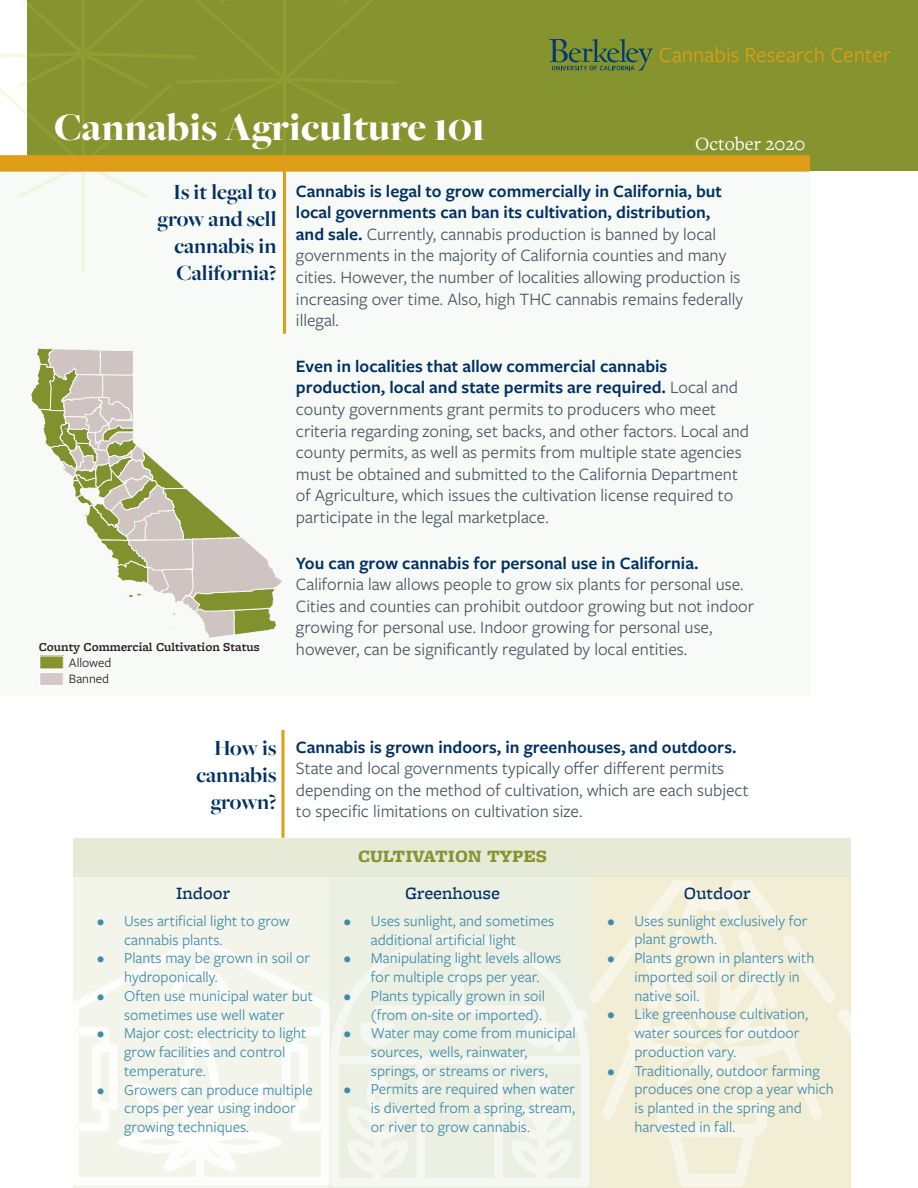
<style>
.page{position:relative;width:918px;height:1188px;background:#fff}
.page>*{position:absolute;margin:0;border:0;box-sizing:border-box;transform-origin:0 0}
.t1{font:900 40.5px "Freight Big Pro";color:#fff}
.t2{font:700 22.5px/27px "Freight Big Pro";color:#003062;text-align:right}
.t3{font:22.5px "Freight Sans Pro";color:#df9d17}
.t4{font:19.5px "Freight Text Pro";color:#fff}
.t5{font:18px/21.6px "Freight Sans Pro";color:#475865}
.t6{font:600 18px "Freight Sans Pro";color:#003062}
.t7{font:500 18px "Freight Micro Pro";color:#003062}
.t8{font:900 18px "Freight Micro Pro";color:#85942f}
.t9{font:15.75px/18.8px "Freight Sans Pro";color:#3c8cad}
.t10{font:13.5px/16.4px "Freight Sans Pro";color:#231f20}
.t11{font:600 12.6px "Freight Micro Pro";color:#231f20}
.s1{font-weight:600;color:#003062}
</style>
<div class="page">
<div style="left:0;top:156px;width:810px;height:540px;background:#f8faf8"></div>
<div style="left:27px;top:0;width:891px;height:171px;background:#85942f"></div>
<div style="left:73px;top:838px;width:778px;height:350px;background:#f3f4ea"></div>
<div style="left:73px;top:838px;width:778px;height:39px;background:#e7ead7"></div>
<div style="left:329px;top:877px;width:261px;height:311px;background:#ecf0e3"></div>
<div style="left:590px;top:877px;width:261px;height:311px;background:#f2edd5"></div>
<hr style="left:82px;top:0;width:3px;height:272px;background:#cddc44">
<svg style="left:0;top:0;width:147px;height:201px"></svg>
<hr style="left:283px;top:163px;width:3px;height:171px;background:#df9d17">
<hr style="left:281px;top:730px;width:3px;height:108px;background:#df9d17">
<svg style="left:73px;top:936px;width:256px;height:249px"></svg>
<div style="left:0;top:155px;width:810px;height:17px;background:#df9d17"></div>
<svg style="left:331px;top:934px;width:258px;height:252px"></svg>
<div style="left:477px;top:1115px;width:9px;height:17px;background:#f5f7f0"></div>
<svg style="left:603px;top:1053px;width:219px;height:133px"></svg>
<svg style="left:553px;top:880px;width:298px;height:173px"></svg>
<svg style="left:31px;top:348px;width:251px;height:290px"></svg>
<div style="left:40px;top:673px;width:23px;height:13px;background:#d5c8c8"></div>
<div style="left:40px;top:672px;width:23px;height:14px;border:1px solid #fff"></div>
<div style="left:40px;top:656px;width:23px;height:13px;background:#85942f"></div>
<svg style="left:549px;top:39px;width:104px;height:32px"></svg>
<p class="t3" style="left:659px;top:40px;width:234px">Cannabis Research Center</p>
<h1 class="t1" style="left:54px;top:101px;width:433px">Cannabis Agriculture 101</h1>
<p class="t2" style="left:158px;top:178px;width:120px">Is it legal to grow and sell cannabis in<br>California?</p>
<p class="t5" style="left:296px;top:179px;width:449px"><span class="s1">Cannabis is legal to grow commercially in California, but local governments can ban its cultivation, distribution,<br>and sale.</span> Currently, cannabis production is banned by local governments in the majority of California counties and many cities. However, the number of localities allowing production is increasing over time. Also, high THC cannabis remains federally illegal.</p>
<p class="t5" style="left:296px;top:354px;width:455px"><span class="s1">Even in localities that allow commercial cannabis production, local and state permits are required.</span> Local and county governments grant permits to producers who meet criteria regarding zoning, set backs, and other factors. Local and county permits, as well as permits from multiple state agencies must be obtained and submitted to the California Department of Agriculture, which issues the cultivation license required to participate in the legal marketplace.</p>
<p class="t6" style="left:296px;top:551px;width:404px">You can grow cannabis for personal use in California.</p>
<p class="t5" style="left:296px;top:573px;width:460px">California law allows people to grow six plants for personal use.<br>Cities and counties can prohibit outdoor growing but not indoor growing for personal use. Indoor growing for personal use, however, can be significantly regulated by local entities.</p>
<p class="t4" style="left:695px;top:131px;width:112px">October 2020</p>
<p class="t11" style="left:39px;top:638px;width:223px">County Commercial Cultivation Status</p>
<p class="t10" style="left:69px;top:654px;width:44px">Allowed<br>Banned</p>
<p class="t2" style="left:197px;top:734px;width:81px">How is cannabis grown?</p>
<p class="t6" style="left:296px;top:735px;width:442px">Cannabis is grown indoors, in greenhouses, and outdoors.</p>
<p class="t5" style="left:296px;top:757px;width:454px">State and local governments typically offer different permits depending on the method of cultivation, which are each subject to specific limitations on cultivation size.</p>
<p class="t8" style="left:358px;top:843px;width:190px">CULTIVATION TYPES</p>
<p class="t7" style="left:176px;top:881px;width:55px">Indoor</p>
<p class="t7" style="left:405px;top:881px;width:96px">Greenhouse</p>
<p class="t7" style="left:684px;top:881px;width:68px">Outdoor</p>
<p class="t9" style="left:124px;top:911px;width:167px;text-indent:-27px">• Uses artificial light to grow cannabis plants.</p>
<p class="t9" style="left:124px;top:948px;width:188px;text-indent:-27px">• Plants may be grown in soil or hydroponically.</p>
<p class="t9" style="left:97px;top:986px;width:217px;text-align:center">• Often use municipal water but sometimes use well water</p>
<p class="t9" style="left:124px;top:1023px;width:184px;text-indent:-27px">• Major cost: electricity to light grow facilities and control temperature.</p>
<p class="t9" style="left:124px;top:1079px;width:190px;text-indent:-27px">• Growers can produce multiple crops per year using indoor growing techniques.</p>
<p class="t9" style="left:371px;top:911px;width:185px;text-indent:-27px">• Uses sunlight, and sometimes additional artificial light</p>
<p class="t9" style="left:344px;top:948px;width:219px;text-align:center">• Manipulating light levels allows for multiple crops per year.</p>
<p class="t9" style="left:344px;top:986px;width:203px;text-align:right">• Plants typically grown in soil (from on-site or imported).</p>
<p class="t9" style="left:371px;top:1023px;width:206px;text-indent:-27px">• Water may come from municipal sources, wells, rainwater, springs, or streams or rivers,</p>
<p class="t9" style="left:371px;top:1079px;width:206px;text-align:justify;text-indent:-27px">• Permits are required when water is diverted from a spring, stream, or river to grow cannabis.</p>
<p class="t9" style="left:634px;top:911px;width:174px;text-indent:-27px">• Uses sunlight exclusively for plant growth.</p>
<p class="t9" style="left:634px;top:948px;width:181px;text-indent:-27px">• Plants grown in planters with imported soil or directly in native soil.</p>
<p class="t9" style="left:634px;top:1004px;width:175px;text-indent:-27px">• Like greenhouse cultivation, water sources for outdoor production vary.</p>
<p class="t9" style="left:634px;top:1061px;width:201px;text-indent:-27px">• Traditionally, outdoor farming produces one crop a year which is planted in the spring and harvested in fall.</p>
</div>
